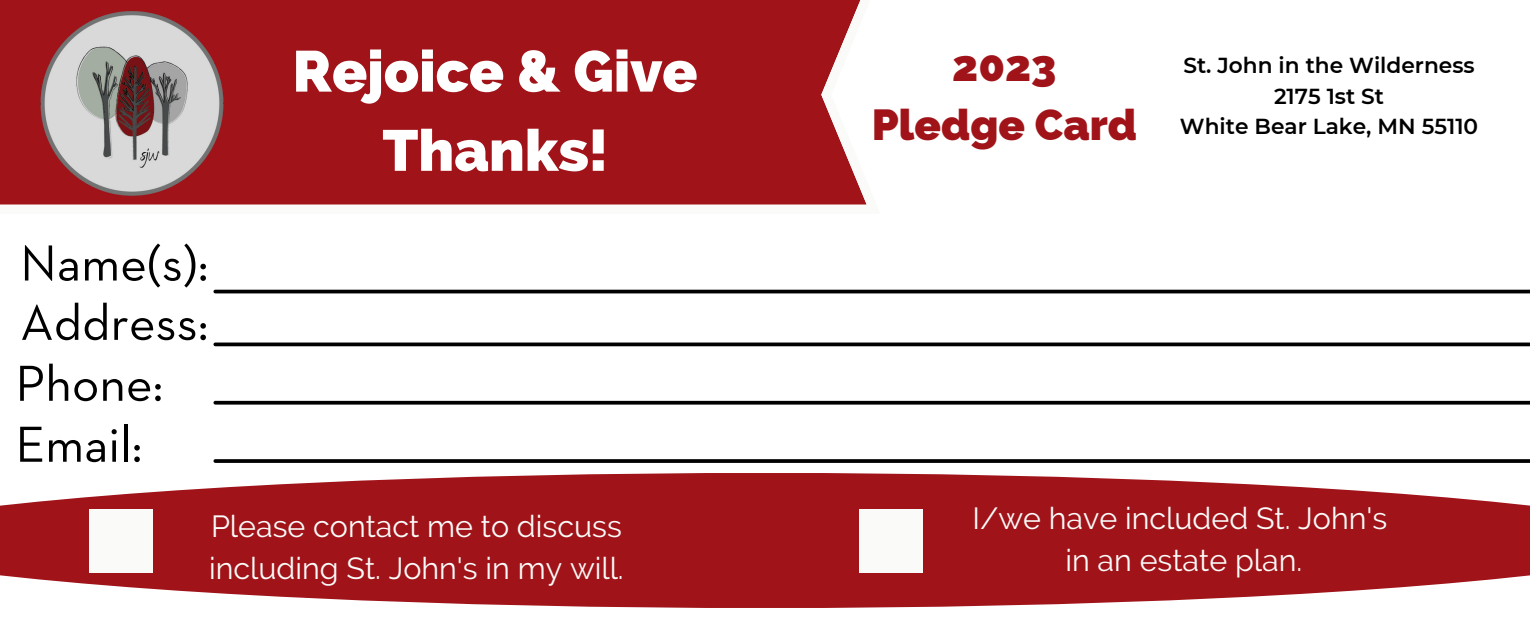
<style>
.page{position:relative;width:1530px;height:630px;background:#fff}
.page>*{position:absolute;margin:0;border:0;box-sizing:border-box;transform-origin:0 0}
.t1{font:800 57.75px/79.2px "Raleway";color:#fff;text-align:center}
.t2{font:51.5px/61px "Neutraface 2 Text";color:#000}
.t3{font:800 43.5px/59.5px "Raleway";color:#a01319;text-align:center}
.t4{font:30.5px/42px "Raleway";color:#fafbf9}
.t5{font:600 21.75px/30.2px "Montserrat";color:#000;text-align:center}
</style>
<div class="page">
<div style="left:0;top:0;width:867px;height:205px;background:#a01319"></div>
<svg style="left:0;top:473px;width:1530px;height:135px;background:#ae373c"></svg>
<hr style="left:215px;top:290px;width:1315px;height:3px;background:#000">
<hr style="left:215px;top:343px;width:1315px;height:3px;background:#000">
<svg style="left:215px;top:401px;width:1315px;height:4px;background:#191919"></svg>
<svg style="left:215px;top:459px;width:1315px;height:4px;background:#0f0f0f"></svg>
<div style="left:89px;top:509px;width:64px;height:63px;background:#fafbf9"></div>
<div style="left:859px;top:509px;width:64px;height:63px;background:#fafbf9"></div>
<img style="left:40px;top:11px;width:184px;height:185px">
<h2 class="t2" style="left:20px;top:236px;width:190px">Name(s):</h2>
<h2 class="t2" style="left:20px;top:295px;width:190px">Address:</h2>
<h2 class="t2" style="left:15px;top:356px;width:150px">Phone:<br>Email:</h2>
<h1 class="t1" style="left:293px;top:32px;width:406px">Rejoice &amp; Give<br>Thanks!</h1>
<h3 class="t3" style="left:872px;top:36px;width:267px">2023<br>Pledge Card</h3>
<p class="t5" style="left:1180px;top:51px;width:300px">St. John in the Wilderness<br>2175 1st St<br>White Bear Lake, MN 55110</p>
<p class="t4" style="left:209px;top:505px;width:416px">Please contact me to discuss including St. John's in my will.</p>
<p class="t4" style="left:972px;top:497px;width:416px;text-align:center">I/we have included St. John's in an estate plan.</p>
</div>
